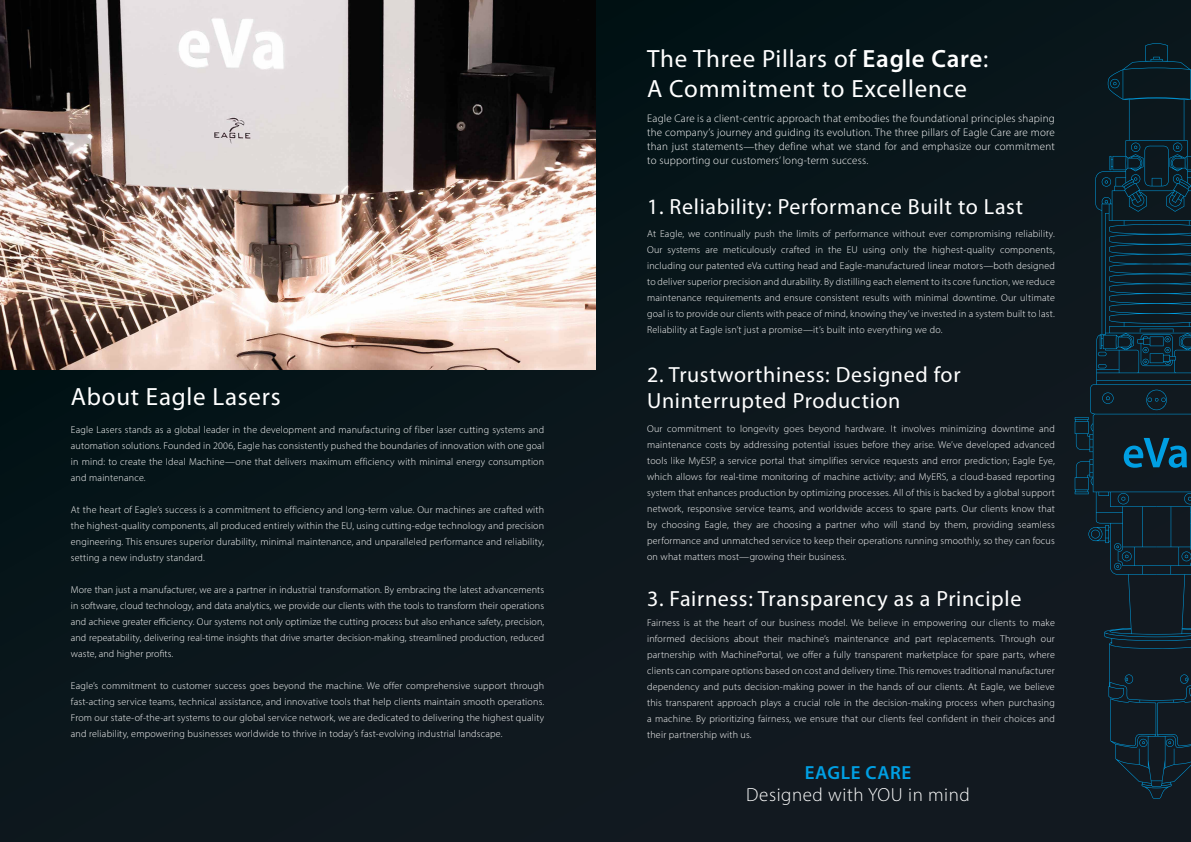
<style>
.page{position:relative;width:1191px;height:842px;background:#0d171d}
.page>*{position:absolute;margin:0;border:0;box-sizing:border-box;transform-origin:0 0}
.t1{font:25px/30px "Myriad Pro";letter-spacing:.03em;color:#fff}
.t2{font:22px/26.4px "Myriad Pro";letter-spacing:.03em;color:#fff}
.t3{font:300 19px "Myriad Pro";letter-spacing:.03em;color:#fff}
.t4{font:600 19px "Myriad Pro";letter-spacing:.03em;color:#009fe3}
.t5{font:300 11px/14px "Myriad Pro";letter-spacing:.02em;color:#fff;text-align:justify}
.t6{font:300 10px/16px "Myriad Pro";letter-spacing:.02em;color:#fff;text-align:justify}
.s1{font-weight:600}
</style>
<div class="page">
<svg style="left:1074px;top:172px;width:117px;height:627px"></svg>
<svg style="left:1124px;top:674px;width:9px;height:10px"></svg>
<svg style="left:1139px;top:739px;width:8px;height:8px"></svg>
<svg style="left:1101px;top:43px;width:90px;height:144px"></svg>
<svg style="left:1142px;top:359px;width:6px;height:6px"></svg>
<svg style="left:1102px;top:392px;width:11px;height:12px"></svg>
<svg style="left:1117px;top:493px;width:12px;height:11px"></svg>
<svg style="left:1114px;top:543px;width:17px;height:27px"></svg>
<svg style="left:1146px;top:390px;width:20px;height:20px"></svg>
<svg style="left:1104px;top:200px;width:4px;height:3px"></svg>
<svg style="left:1139px;top:329px;width:34px;height:24px"></svg>
<svg style="left:1097px;top:364px;width:9px;height:4px"></svg>
<svg style="left:1097px;top:352px;width:9px;height:4px"></svg>
<svg style="left:1091px;top:530px;width:8px;height:8px"></svg>
<svg style="left:1123px;top:438px;width:64px;height:30px"></svg>
<img style="left:0;top:0;width:595px;height:369px">
<h1 class="t1" style="left:71px;top:381px;width:211px">About Eagle Lasers</h1>
<p class="t6" style="left:71px;top:421px;width:475px">Eagle Lasers stands as a global leader in the development and manufacturing of fiber laser cutting systems and automation solutions. Founded in 2006, Eagle has consistently pushed the boundaries of innovation with one goal in mind: to create the Ideal Machine—one that delivers maximum efficiency with minimal energy consumption and maintenance.</p>
<p class="t6" style="left:71px;top:501px;width:475px">At the heart of Eagle’s success is a commitment to efficiency and long-term value. Our machines are crafted with the highest-quality components, all produced entirely within the EU, using cutting-edge technology and precision engineering. This ensures superior durability, minimal maintenance, and unparalleled performance and reliability, setting a new industry standard.</p>
<p class="t6" style="left:71px;top:581px;width:475px">More than just a manufacturer, we are a partner in industrial transformation. By embracing the latest advancements in software, cloud technology, and data analytics, we provide our clients with the tools to transform their operations and achieve greater efficiency. Our systems not only optimize the cutting process but also enhance safety, precision, and repeatability, delivering real-time insights that drive smarter decision-making, streamlined production, reduced waste, and higher profits.</p>
<p class="t6" style="left:71px;top:677px;width:475px">Eagle’s commitment to customer success goes beyond the machine. We offer comprehensive support through fast-acting service teams, technical assistance, and innovative tools that help clients maintain smooth operations.<br>From our state-of-the-art systems to our global service network, we are dedicated to delivering the highest quality and reliability, empowering businesses worldwide to thrive in today’s fast-evolving industrial landscape.</p>
<h1 class="t1" style="left:647px;top:43px;width:343px">The Three Pillars of <span class="s1">Eagle Care</span>:<br>A Commitment to Excellence</h1>
<p class="t5" style="left:647px;top:111px;width:409px">Eagle Care is a client-centric approach that embodies the foundational principles shaping the company’s journey and guiding its evolution. The three pillars of Eagle Care are more than just statements—they define what we stand for and emphasize our commitment to supporting our customers’ long-term success.</p>
<h2 class="t2" style="left:647px;top:193px;width:377px">1. Reliability: Performance Built to Last</h2>
<p class="t6" style="left:647px;top:226px;width:409px">At Eagle, we continually push the limits of performance without ever compromising reliability.<br>Our systems are meticulously crafted in the EU using only the highest-quality components, including our patented eVa cutting head and Eagle-manufactured linear motors—both designed to deliver superior precision and durability. By distilling each element to its core function, we reduce maintenance requirements and ensure consistent results with minimal downtime. Our ultimate goal is to provide our clients with peace of mind, knowing they’ve invested in a system built to last.<br>Reliability at Eagle isn’t just a promise—it’s built into everything we do.</p>
<h2 class="t2" style="left:647px;top:361px;width:315px">2. Trustworthiness: Designed for<br>Uninterrupted Production</h2>
<p class="t6" style="left:647px;top:420px;width:409px">Our commitment to longevity goes beyond hardware. It involves minimizing downtime and maintenance costs by addressing potential issues before they arise. We’ve developed advanced tools like MyESP, a service portal that simplifies service requests and error prediction; Eagle Eye, which allows for real-time monitoring of machine activity; and MyERS, a cloud-based reporting system that enhances production by optimizing processes. All of this is backed by a global support network, responsive service teams, and worldwide access to spare parts. Our clients know that by choosing Eagle, they are choosing a partner who will stand by them, providing seamless performance and unmatched service to keep their operations running smoothly, so they can focus on what matters most—growing their business.</p>
<h2 class="t2" style="left:647px;top:585px;width:376px">3. Fairness: Transparency as a Principle</h2>
<p class="t6" style="left:647px;top:615px;width:409px">Fairness is at the heart of our business model. We believe in empowering our clients to make informed decisions about their machine’s maintenance and part replacements. Through our partnership with MachinePortal, we offer a fully transparent marketplace for spare parts, where clients can compare options based on cost and delivery time. This removes traditional manufacturer dependency and puts decision-making power in the hands of our clients. At Eagle, we believe this transparent approach plays a crucial role in the decision-making process when purchasing a machine. By prioritizing fairness, we ensure that our clients feel confident in their choices and their partnership with us.</p>
<h3 class="t4" style="left:805px;top:761px;width:108px">EAGLE CARE</h3>
<h3 class="t3" style="left:746px;top:783px;width:225px">Designed with YOU in mind</h3>
</div>
